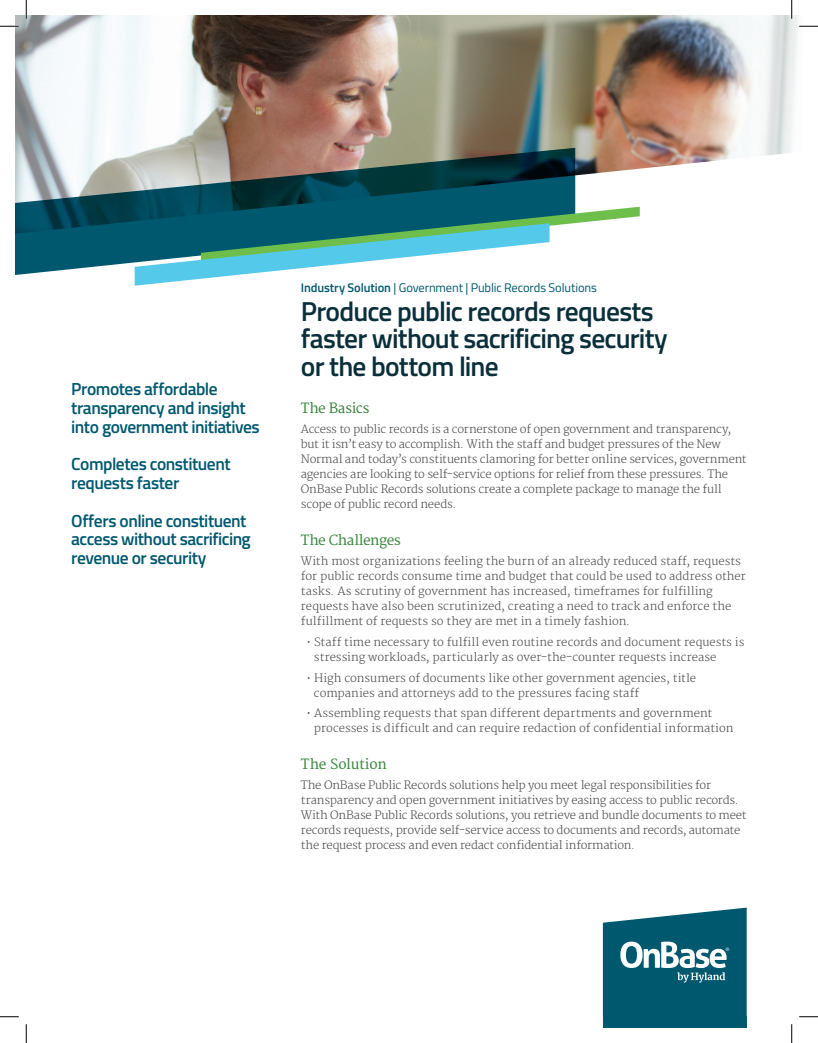
<style>
.page{position:relative;width:818px;height:1043px;background:#fff}
.page>*{position:absolute;margin:0;border:0;box-sizing:border-box;transform-origin:0 0}
.t1{font:600 27.5px/27.5px "Titillium";letter-spacing:-.03em;color:#0a2f3a}
.t2{font:600 17.5px/18.8px "Titillium";letter-spacing:-.03em;color:#00586f}
.t3{font:13.75px "Merriweather";letter-spacing:-.025em;color:#3b863f}
.t4{font:12.5px "Titillium";letter-spacing:-.01em;color:#00586f}
.t5{font:300 11.25px/15px "Merriweather";letter-spacing:-.005em;color:#4b4c4d}
.t6{font:300 11.25px/15px "Merriweather";letter-spacing:-.025em;color:#4b4c4d}
.s1{font-weight:600}
</style>
<div class="page">
<img style="left:15px;top:15px;width:783px;height:202px">
<svg style="left:15px;top:148px;width:560px;height:128px"></svg>
<svg style="left:135px;top:207px;width:504px;height:79px"></svg>
<svg style="left:603px;top:907px;width:143px;height:109px"></svg>
<div style="left:603px;top:1016px;width:143px;height:12px;background:#00586f"></div>
<svg style="left:0;top:25px;width:19px;height:2px"></svg>
<svg style="left:799px;top:25px;width:19px;height:2px"></svg>
<svg style="left:0;top:1016px;width:19px;height:1px"></svg>
<svg style="left:799px;top:1016px;width:19px;height:1px"></svg>
<svg style="left:25px;top:0;width:2px;height:19px"></svg>
<svg style="left:25px;top:1024px;width:2px;height:18px"></svg>
<svg style="left:790px;top:0;width:2px;height:19px"></svg>
<svg style="left:791px;top:1024px;width:1px;height:18px"></svg>
<h2 class="t2" style="left:71px;top:379px;width:190px">Promotes affordable transparency and insight into government initiatives</h2>
<h2 class="t2" style="left:71px;top:454px;width:161px">Completes constituent requests faster</h2>
<h2 class="t2" style="left:71px;top:510px;width:181px">Offers online constituent access without sacrificing revenue or security</h2>
<p class="t4" style="left:301px;top:278px;width:297px"><span class="s1">Industry Solution</span> | Government | Public Records Solutions</p>
<h1 class="t1" style="left:301px;top:296px;width:368px">Produce public records requests faster without sacrificing security or the bottom line</h1>
<p class="t3" style="left:301px;top:400px;width:70px">The Basics</p>
<p class="t6" style="left:301px;top:422px;width:447px">Access to public records is a cornerstone of open government and transparency, but it isn’t easy to accomplish. With the staff and budget pressures of the New Normal and today’s constituents clamoring for better online services, government agencies are looking to self-service options for relief from these pressures. The OnBase Public Records solutions create a complete package to manage the full scope of public record needs.</p>
<p class="t3" style="left:301px;top:532px;width:102px">The Challenges</p>
<p class="t5" style="left:301px;top:554px;width:446px">With most organizations feeling the burn of an already reduced staff, requests for public records consume time and budget that could be used to address other tasks. As scrutiny of government has increased, timeframes for fulfilling requests have also been scrutinized, creating a need to track and enforce the fulfillment of requests so they are met in a timely fashion.</p>
<p class="t5" style="left:314px;top:635px;width:432px;text-indent:-7px">• Staff time necessary to fulfill even routine records and document requests is stressing workloads, particularly as over-the-counter requests increase</p>
<p class="t5" style="left:314px;top:670px;width:383px;text-indent:-7px">• High consumers of documents like other government agencies, title companies and attorneys add to the pressures facing staff</p>
<p class="t5" style="left:314px;top:706px;width:421px;text-indent:-7px">• Assembling requests that span different departments and government processes is difficult and can require redaction of confidential information</p>
<p class="t3" style="left:301px;top:755px;width:87px">The Solution</p>
<p class="t5" style="left:301px;top:778px;width:447px">The OnBase Public Records solutions help you meet legal responsibilities for transparency and open government initiatives by easing access to public records.<br>With OnBase Public Records solutions, you retrieve and bundle documents to meet records requests, provide self-service access to documents and records, automate the request process and even redact confidential information.</p>
</div>
